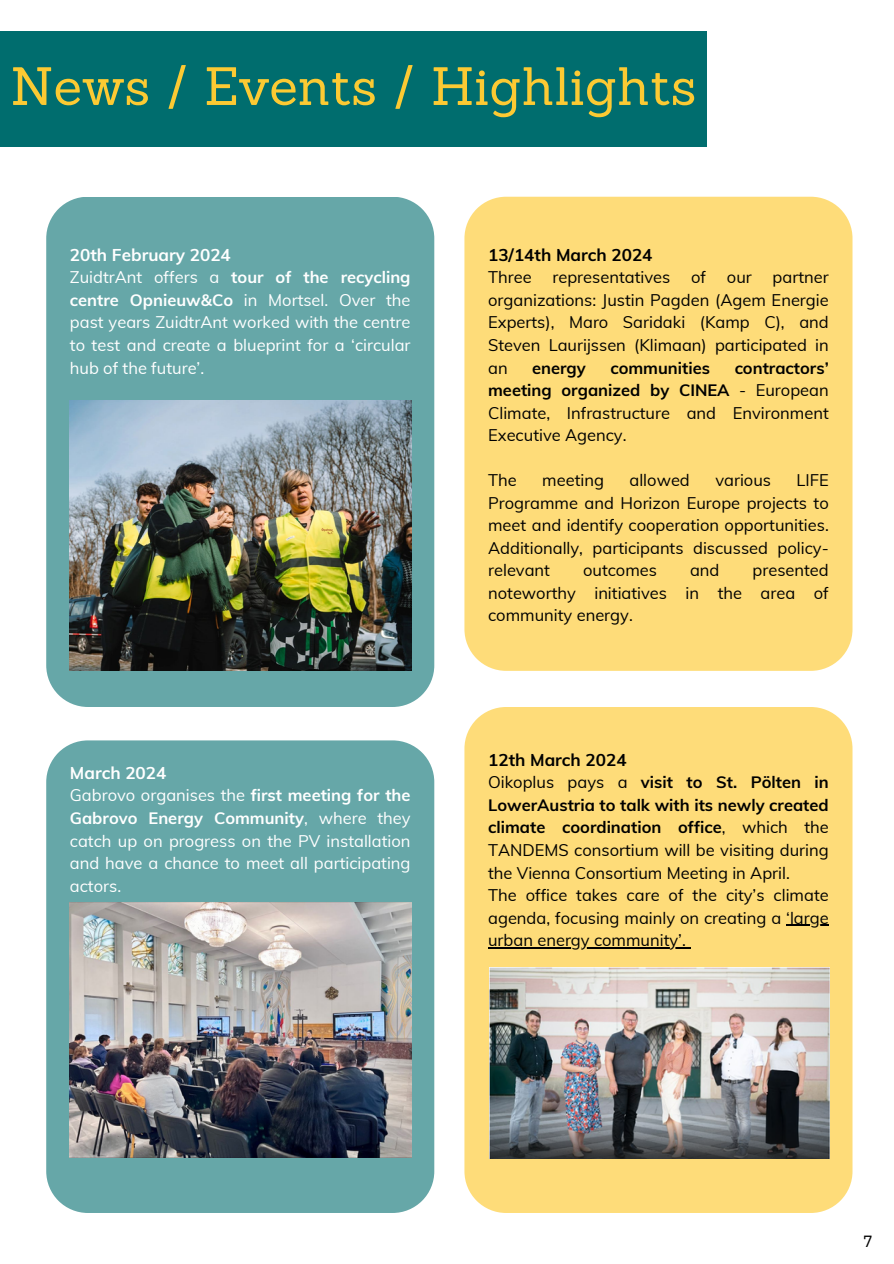
<style>
.page{position:relative;width:894px;height:1264px;background:#fff}
.page>*{position:absolute;margin:0;border:0;box-sizing:border-box;transform-origin:0 0}
.t1{font:52.5px "Sanchez";color:#fcca33}
.t2{font:700 17.1px "Muli";color:#000}
.t3{font:700 17.1px "Muli";color:#fff}
.t4{font:16.5px/22.5px "Muli";color:#000;text-align:justify}
.t5{font:16.5px/22.5px "Muli";color:#fff;text-align:justify}
.t6{font:700 16.5px "Muli";color:#000}
.t7{font:16.2px "IBM Plex Sans";color:#000}
.s1{font-weight:700}
</style>
<div class="page">
<div style="left:0;top:31px;width:706px;height:116px;background:#006d6e"></div>
<div style="left:46px;top:197px;width:388px;height:510px;background:#66a7a8"></div>
<div style="left:464px;top:197px;width:388px;height:474px;background:#fedc79"></div>
<div style="left:464px;top:707px;width:388px;height:505px;background:#fedc79"></div>
<div style="left:46px;top:740px;width:388px;height:472px;background:#66a7a8"></div>
<img style="left:70px;top:400px;width:341px;height:270px">
<img style="left:70px;top:902px;width:341px;height:255px">
<img style="left:489px;top:967px;width:340px;height:190px">
<hr style="left:786px;top:924px;width:42px;height:1px;background:#000">
<hr style="left:488px;top:947px;width:197px;height:1px;background:#000">
<h1 class="t1" style="left:11px;top:52px;width:687px">News / Events / Highlights</h1>
<p class="t3" style="left:70px;top:244px;width:162px">20th February 2024</p>
<p class="t5" style="left:70px;top:266px;width:342px">ZuidtrAnt offers a <span class="s1">tour of the recycling centre Opnieuw&amp;Co</span> in Mortsel. Over the past years ZuidtrAnt worked with the centre to test and create a blueprint for a ‘circular hub of the future’.</p>
<p class="t3" style="left:70px;top:761px;width:98px">March 2024</p>
<p class="t5" style="left:70px;top:784px;width:342px">Gabrovo organises the <span class="s1">first meeting for the Gabrovo Energy Community</span>, where they catch up on progress on the PV installation and have a chance to meet all participating actors.</p>
<p class="t2" style="left:488px;top:244px;width:166px">13/14th March 2024</p>
<p class="t4" style="left:488px;top:266px;width:45px">Three</p>
<p class="t4" style="left:552px;top:266px;width:119px">representatives</p>
<p class="t4" style="left:691px;top:266px;width:16px">of</p>
<p class="t4" style="left:726px;top:266px;width:26px">our</p>
<p class="t4" style="left:488px;top:266px;width:342px;text-indent:284px">partner organizations: Justin Pagden (Agem Energie Experts), Maro Saridaki (Kamp C), and Steven Laurijssen (Klimaan) participated in an</p>
<p class="t6" style="left:532px;top:357px;width:55px">energy</p>
<p class="t6" style="left:610px;top:357px;width:101px">communities</p>
<p class="t4" style="left:488px;top:356px;width:342px;text-indent:246px"><span class="s1">contractors’ meeting organized by CINEA</span> - European Climate, Infrastructure and Environment Executive Agency.</p>
<p class="t4" style="left:488px;top:468px;width:30px">The</p>
<p class="t4" style="left:542px;top:468px;width:63px">meeting</p>
<p class="t4" style="left:629px;top:468px;width:62px">allowed</p>
<p class="t4" style="left:715px;top:468px;width:57px">various</p>
<p class="t4" style="left:488px;top:468px;width:342px;text-indent:308px">LIFE Programme and Horizon Europe projects to meet and identify cooperation opportunities.<br>Additionally, participants discussed policy&shy;relevant</p>
<p class="t4" style="left:488px;top:558px;width:342px;text-indent:264px">presented noteworthy initiatives in the area of community energy.</p>
<p class="t4" style="left:583px;top:558px;width:75px">outcomes</p>
<p class="t4" style="left:689px;top:558px;width:31px">and</p>
<p class="t2" style="left:488px;top:748px;width:140px">12th March 2024</p>
<p class="t4" style="left:488px;top:771px;width:342px;text-align:left">Oikoplus pays a <span class="s1">visit to St. Pölten in LowerAustria to talk with its newly created climate coordination office</span>, which the TANDEMS consortium will be visiting during the Vienna Consortium Meeting in April.<br>The office takes care of the city’s climate agenda, focusing mainly on creating a ‘large urban energy community’.</p>
<p class="t7" style="left:862px;top:1230px;width:11px">7</p>
</div>
